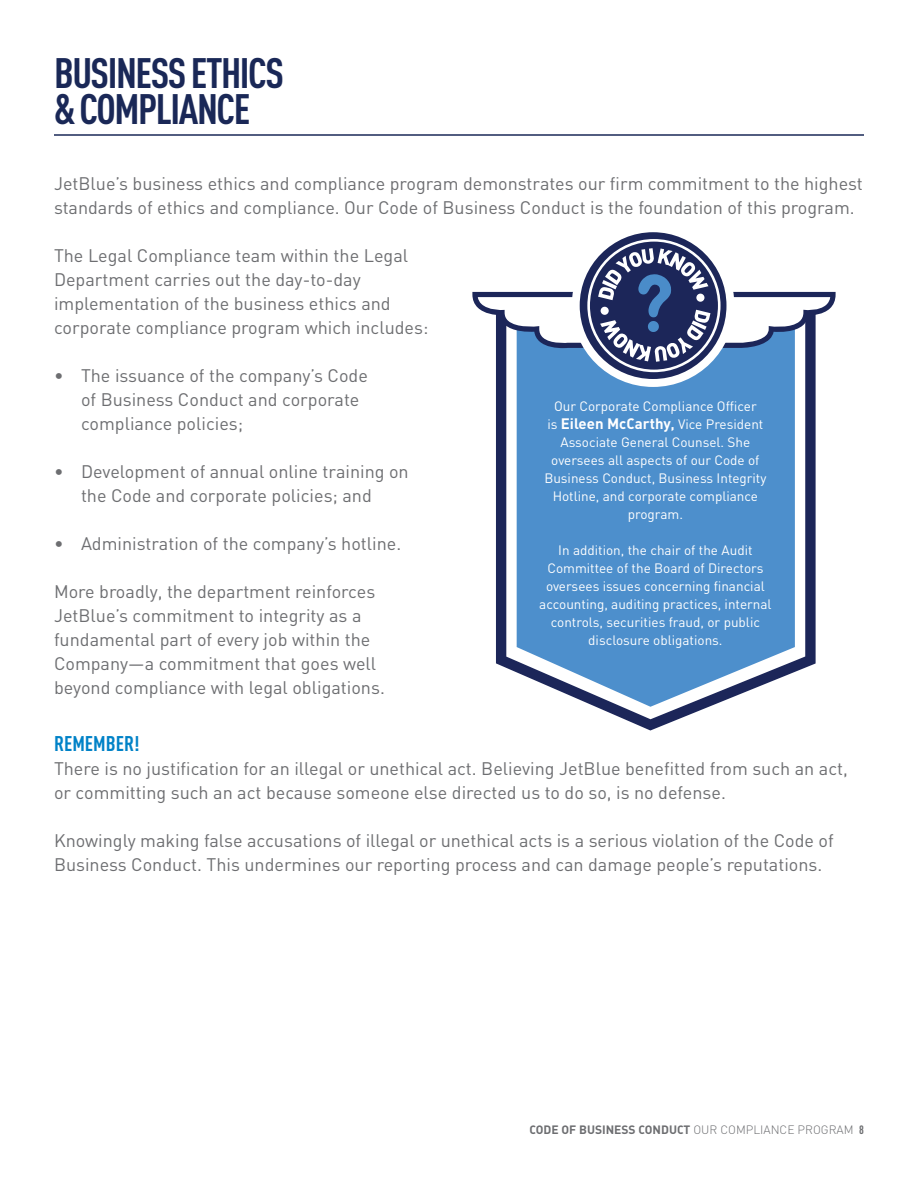
<style>
.page{position:relative;width:918px;height:1188px;background:#fff}
.page>*{position:absolute;margin:0;border:0;box-sizing:border-box;transform-origin:0 0}
.t1{font:700 42px/36px "DIN Cond";letter-spacing:-.035em;color:#1a2857}
.t2{font:700 21px "DIN Cond";color:#0082c7}
.t3{font:18px/24px "DIN";color:#6d6e71}
.t4{font:13.5px/18px "DIN";color:#fff;text-align:center}
.t5{font:700 12px "DIN";color:#6d6e71}
.s1{font-weight:700;font-size:15px}
.s2{font-weight:700}
.s3{font-weight:300}
.s4{font-family:"DIN Cond"}
</style>
<div class="page">
<svg style="left:496px;top:387px;width:320px;height:343px"></svg>
<svg style="left:517px;top:387px;width:278px;height:320px;background:#5894cc"></svg>
<svg style="left:472px;top:232px;width:364px;height:155px"></svg>
<div style="left:696px;top:294px;width:8px;height:8px;background:#fff;border-radius:50%"></div>
<div style="left:601px;top:307px;width:8px;height:8px;background:#fff;border-radius:50%"></div>
<hr style="left:54px;top:134px;width:810px;height:2px;background:#1a2857">
<h1 class="t1" style="left:54px;top:54px;width:232px">BUSINESS ETHICS &amp; COMPLIANCE</h1>
<p class="t3" style="left:54px;top:171px;width:810px">JetBlue’s business ethics and compliance program demonstrates our firm commitment to the highest standards of ethics and compliance. Our Code of Business Conduct is the foundation of this program.</p>
<p class="t3" style="left:54px;top:243px;width:376px">The Legal Compliance team within the Legal Department carries out the day-to-day implementation of the business ethics and corporate compliance program which includes:</p>
<p class="t3" style="left:81px;top:363px;width:288px;text-indent:-27px">• The issuance of the company’s Code of Business Conduct and corporate compliance policies;</p>
<p class="t3" style="left:54px;top:459px;width:356px;text-align:center">• Development of annual online training on the Code and corporate policies; and</p>
<p class="t3" style="left:54px;top:531px;width:349px">• Administration of the company’s hotline.</p>
<p class="t3" style="left:54px;top:579px;width:332px">More broadly, the department reinforces JetBlue’s commitment to integrity as a fundamental part of every job within the Company—a commitment that goes well beyond compliance with legal obligations.</p>
<p class="t2" style="left:54px;top:731px;width:87px">REMEMBER!</p>
<p class="t3" style="left:54px;top:756px;width:795px">There is no justification for an illegal or unethical act. Believing JetBlue benefitted from such an act, or committing such an act because someone else directed us to do so, is no defense.</p>
<p class="t3" style="left:54px;top:828px;width:781px">Knowingly making false accusations of illegal or unethical acts is a serious violation of the Code of<br>Business Conduct. This undermines our reporting process and can damage people’s reputations.</p>
<p class="t4" style="left:544px;top:397px;width:224px">Our Corporate Compliance Officer<br>is <span class="s1">Eileen McCarthy</span><span class="s2">,</span> Vice President<br>Associate General Counsel. She oversees all aspects of our Code of<br>Business Conduct, Business Integrity<br>Hotline, and corporate compliance program.</p>
<p class="t4" style="left:539px;top:541px;width:234px">In addition, the chair of the Audit Committee of the Board of Directors oversees issues concerning financial accounting, auditing practices, internal controls, securities fraud, or public disclosure obligations.</p>
<p class="t5" style="left:529px;top:1122px;width:336px">CODE OF BUSINESS CONDUCT <span class="s3">OUR COMPLIANCE PROGRAM</span> <span class="s4">8</span></p>
</div>
